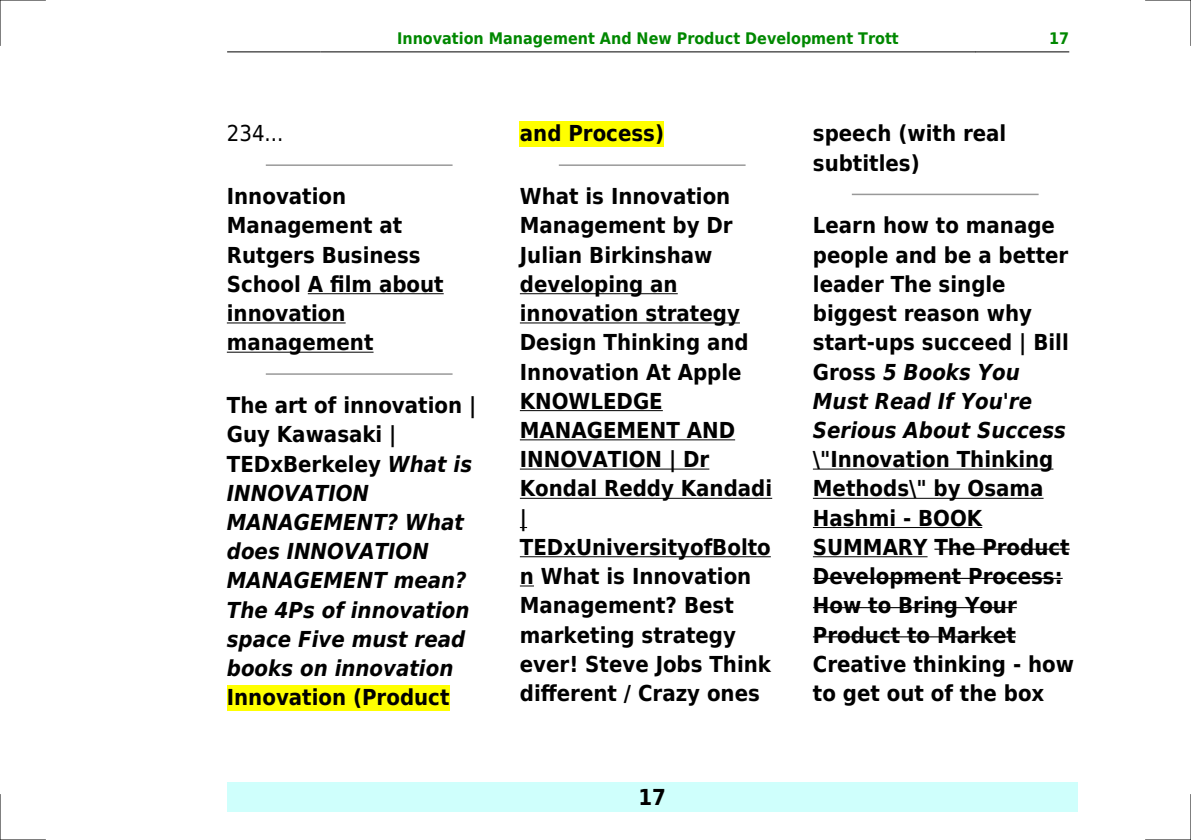
<style>
.page{position:relative;width:1191px;height:840px;background:#fff}
.page>*{position:absolute;margin:0;border:0;box-sizing:border-box;transform-origin:0 0}
.t1{font:700 22px/29.2px "DejaVu Sans Condensed";color:#000}
.t2{font:italic 700 22px/29.2px "DejaVu Sans Condensed";color:#000}
.t3{font:22px "DejaVu Sans Condensed";color:#000}
.t4{font:700 16px "DejaVu Sans Condensed";color:#080}
.s1{font-style:normal}
.s2{font-style:italic}
</style>
<div class="page">
<hr style="left:227px;top:51px;width:93px;height:1px;background:#000">
<hr style="left:321px;top:51px;width:654px;height:1px;background:#000">
<hr style="left:975px;top:51px;width:93px;height:1px;background:#000">
<div style="left:227px;top:782px;width:850px;height:29px;background:#cffffc"></div>
<hr style="left:266px;top:164px;width:186px;height:2px;background:#999">
<hr style="left:308px;top:293px;width:136px;height:1px;background:#000">
<hr style="left:227px;top:322px;width:119px;height:1px;background:#000">
<hr style="left:227px;top:351px;width:146px;height:1px;background:#000">
<hr style="left:266px;top:373px;width:186px;height:1px;background:#999">
<div style="left:227px;top:684px;width:222px;height:26px;background:#ff0"></div>
<div style="left:520px;top:121px;width:144px;height:25px;background:#ff0"></div>
<hr style="left:559px;top:164px;width:186px;height:2px;background:#999">
<hr style="left:520px;top:293px;width:158px;height:1px;background:#000">
<hr style="left:520px;top:322px;width:220px;height:1px;background:#000">
<hr style="left:520px;top:410px;width:143px;height:1px;background:#000">
<hr style="left:520px;top:439px;width:215px;height:1px;background:#000">
<hr style="left:520px;top:468px;width:189px;height:1px;background:#000">
<hr style="left:520px;top:497px;width:252px;height:1px;background:#000">
<hr style="left:520px;top:556px;width:251px;height:1px;background:#000">
<svg style="left:520px;top:585px;width:14px;height:1px"></svg>
<hr style="left:852px;top:193px;width:185px;height:2px;background:#999">
<hr style="left:813px;top:468px;width:240px;height:1px;background:#000">
<hr style="left:813px;top:497px;width:230px;height:1px;background:#000">
<hr style="left:813px;top:526px;width:169px;height:1px;background:#000">
<hr style="left:813px;top:556px;width:114px;height:1px;background:#000">
<hr style="left:934px;top:548px;width:135px;height:1px;background:#000">
<hr style="left:813px;top:577px;width:249px;height:1px;background:#000">
<hr style="left:813px;top:606px;width:203px;height:2px;background:#000">
<hr style="left:813px;top:636px;width:203px;height:1px;background:#000">
<hr style="left:0;top:0;width:45px;height:1px;background:#000">
<hr style="left:1145px;top:0;width:46px;height:1px;background:#000">
<hr style="left:0;top:839px;width:45px;height:1px;background:#000">
<hr style="left:1145px;top:839px;width:46px;height:1px;background:#000">
<hr style="left:0;top:0;width:1px;height:45px;background:#000">
<hr style="left:0;top:794px;width:1px;height:45px;background:#000">
<hr style="left:1190px;top:0;width:1px;height:45px;background:#000">
<hr style="left:1190px;top:794px;width:1px;height:45px;background:#000">
<p class="t3" style="left:227px;top:121px;width:58px">234...</p>
<p class="t4" style="left:397px;top:29px;width:503px">Innovation Management And New Product Development Trott</p>
<p class="t4" style="left:1049px;top:29px;width:22px">17</p>
<p class="t1" style="left:520px;top:119px;width:146px">and Process)</p>
<p class="t1" style="left:813px;top:119px;width:195px">speech (with real subtitles)</p>
<p class="t1" style="left:227px;top:182px;width:218px">Innovation<br>Management at<br>Rutgers Business<br>School A film about innovation management</p>
<p class="t2" style="left:227px;top:390px;width:251px"><span class="s1">The art of innovation |<br>Guy Kawasaki |<br>TEDxBerkeley</span> What is<br>INNOVATION<br>MANAGEMENT? What does INNOVATION<br>MANAGEMENT mean?<br>The 4Ps of innovation space Five must read books on innovation</p>
<p class="t1" style="left:227px;top:682px;width:224px">Innovation (Product</p>
<p class="t1" style="left:520px;top:182px;width:254px">What is Innovation<br>Management by Dr<br>Julian Birkinshaw developing an innovation strategy<br>Design Thinking and<br>Innovation At Apple<br>KNOWLEDGE<br>MANAGEMENT AND<br>INNOVATION | Dr<br>Kondal Reddy Kandadi |<br>TEDxUniversityofBolto n What is Innovation<br>Management? Best marketing strategy ever! Steve Jobs Think different / Crazy ones</p>
<p class="t1" style="left:638px;top:782px;width:29px">17</p>
<p class="t1" style="left:813px;top:211px;width:257px">Learn how to manage people and be a better leader The single biggest reason why start-ups succeed | Bill<br>Gross <span class="s2">5 Books You<br>Must Read If You're<br>Serious About Success</span></p>
<p class="t1" style="left:813px;top:444px;width:263px">\"Innovation Thinking<br>Methods\" by Osama<br>Hashmi - BOOK<br>SUMMARY The Product<br>Development Process:<br>How to Bring Your<br>Product to Market<br>Creative thinking - how to get out of the box</p>
</div>
